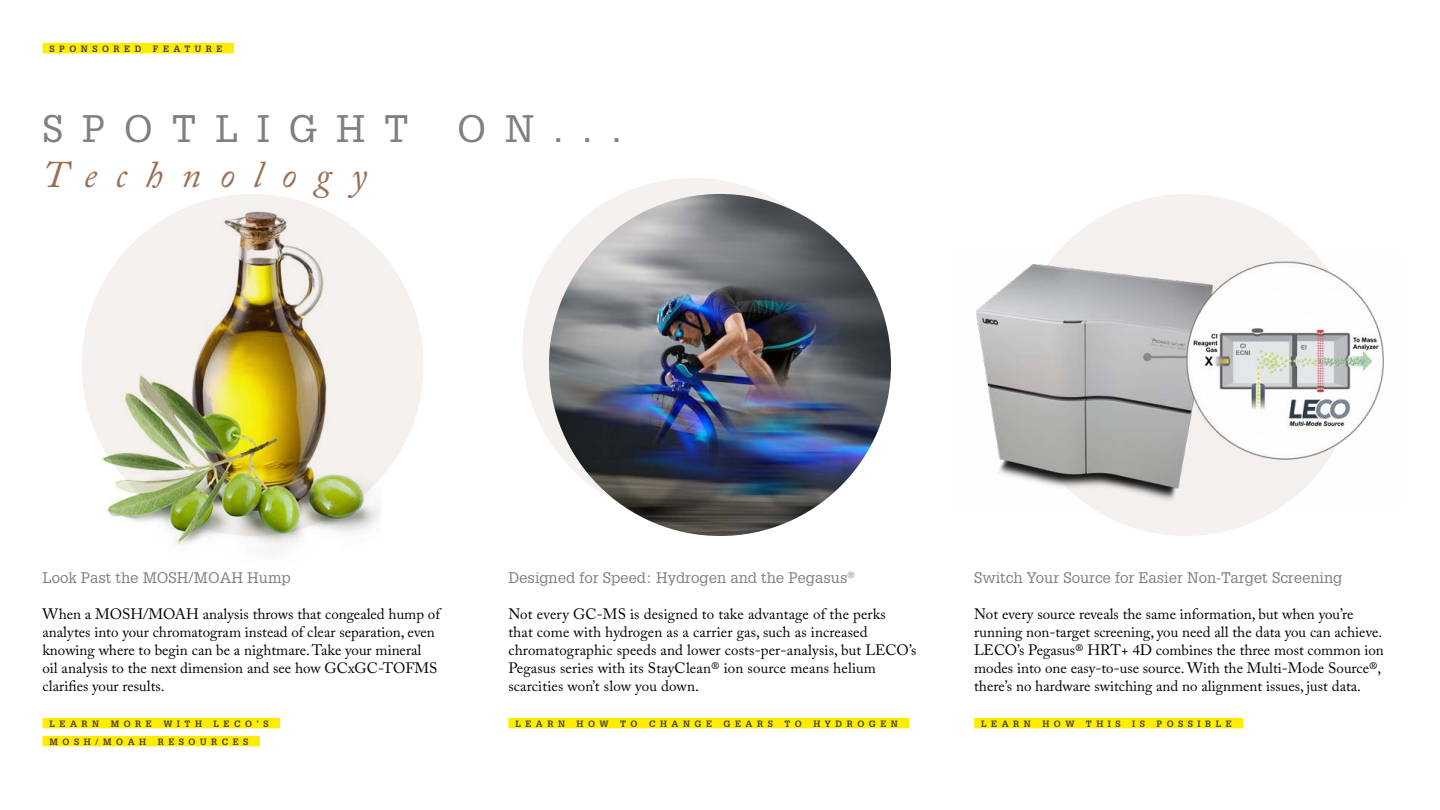
<style>
.page{position:relative;width:1440px;height:810px;background:#fff}
.page>*{position:absolute;margin:0;border:0;box-sizing:border-box;transform-origin:0 0}
.t1{font:37.5px "Glypha LT Std";letter-spacing:.5em;color:#808080}
.t2{font:italic 37.5px "Adobe Caslon Pro";letter-spacing:.5em;color:#997056}
.t3{font:15px/18px "Adobe Caslon Pro";color:#000}
.t4{font:15px "Glypha LT Std";color:#808080}
.t5{font:700 9px "Glypha LT Std";letter-spacing:.5em;color:#404040}
</style>
<div class="page">
<div style="left:43px;top:718px;width:237px;height:10px;background:#ffed00"></div>
<div style="left:43px;top:736px;width:217px;height:10px;background:#ffed00"></div>
<div style="left:508px;top:718px;width:401px;height:10px;background:#ffed00"></div>
<div style="left:974px;top:718px;width:269px;height:10px;background:#ffed00"></div>
<div style="left:43px;top:43px;width:191px;height:10px;background:#ffed00"></div>
<div style="left:1015px;top:194px;width:342px;height:342px;background:#f5f1ee;border-radius:50%"></div>
<img style="left:976px;top:260px;width:408px;height:250px">
<div style="left:522px;top:178px;width:342px;height:342px;background:#f5f1ee;border-radius:50%"></div>
<img style="left:549px;top:194px;width:342px;height:342px;border-radius:171px">
<div style="left:82px;top:194px;width:342px;height:342px;background:#f5f1ee;border-radius:50%"></div>
<img style="left:86px;top:202px;width:293px;height:346px">
<p class="t5" style="left:50px;top:43px;width:93px">SPONSORED</p>
<p class="t5" style="left:153px;top:43px;width:71px">FEATURE</p>
<h1 class="t1" style="left:43px;top:106px;width:368px">SPOTLIGHT</h1>
<h1 class="t1" style="left:457px;top:106px;width:166px">ON...</h1>
<h1 class="t2" style="left:43px;top:152px;width:326px">Technology</h1>
<p class="t4" style="left:43px;top:568px;width:250px">Look Past the MOSH/MOAH Hump</p>
<p class="t3" style="left:43px;top:604px;width:399px">When a MOSH/MOAH analysis throws that congealed hump of analytes into your chromatogram instead of clear separation, even knowing where to begin can be a nightmare. Take your mineral oil analysis to the next dimension and see how GCxGC-TOFMS clarifies your results.</p>
<p class="t5" style="left:50px;top:718px;width:51px">LEARN</p>
<p class="t5" style="left:111px;top:718px;width:43px">MORE</p>
<p class="t5" style="left:163px;top:718px;width:40px">WITH</p>
<p class="t5" style="left:214px;top:718px;width:57px">LECO’S</p>
<p class="t5" style="left:50px;top:736px;width:98px">MOSH/MOAH</p>
<p class="t5" style="left:158px;top:736px;width:92px">RESOURCES</p>
<p class="t4" style="left:508px;top:568px;width:348px">Designed for Speed: Hydrogen and the Pegasus<sup>®</sup></p>
<p class="t3" style="left:508px;top:604px;width:410px">Not every GC-MS is designed to take advantage of the perks<br>that come with hydrogen as a carrier gas, such as increased chromatographic speeds and lower costs-per-analysis, but LECO’s Pegasus series with its StayClean® ion source means helium scarcities won’t slow you down.</p>
<p class="t5" style="left:515px;top:718px;width:51px">LEARN</p>
<p class="t5" style="left:577px;top:718px;width:34px">HOW</p>
<p class="t5" style="left:620px;top:718px;width:19px">T O</p>
<p class="t5" style="left:649px;top:718px;width:65px">CHANGE</p>
<p class="t5" style="left:724px;top:718px;width:51px">GEARS</p>
<p class="t5" style="left:784px;top:718px;width:19px">T O</p>
<p class="t5" style="left:813px;top:718px;width:86px">HYDROGEN</p>
<p class="t4" style="left:974px;top:568px;width:370px">Switch Your Source for Easier Non-Target Screening</p>
<p class="t3" style="left:974px;top:604px;width:411px">Not every source reveals the same information, but when you’re running non-target screening, you need all the data you can achieve.<br>LECO’s Pegasus® HRT+ 4D combines the three most common ion modes into one easy-to-use source. With the Multi-Mode Source®, there’s no hardware switching and no alignment issues, just data.</p>
<p class="t5" style="left:981px;top:718px;width:51px">LEARN</p>
<p class="t5" style="left:1042px;top:718px;width:34px">HOW</p>
<p class="t5" style="left:1086px;top:718px;width:36px">THIS</p>
<p class="t5" style="left:1132px;top:718px;width:14px">I S</p>
<p class="t5" style="left:1157px;top:718px;width:77px">POSSIBLE</p>
</div>
